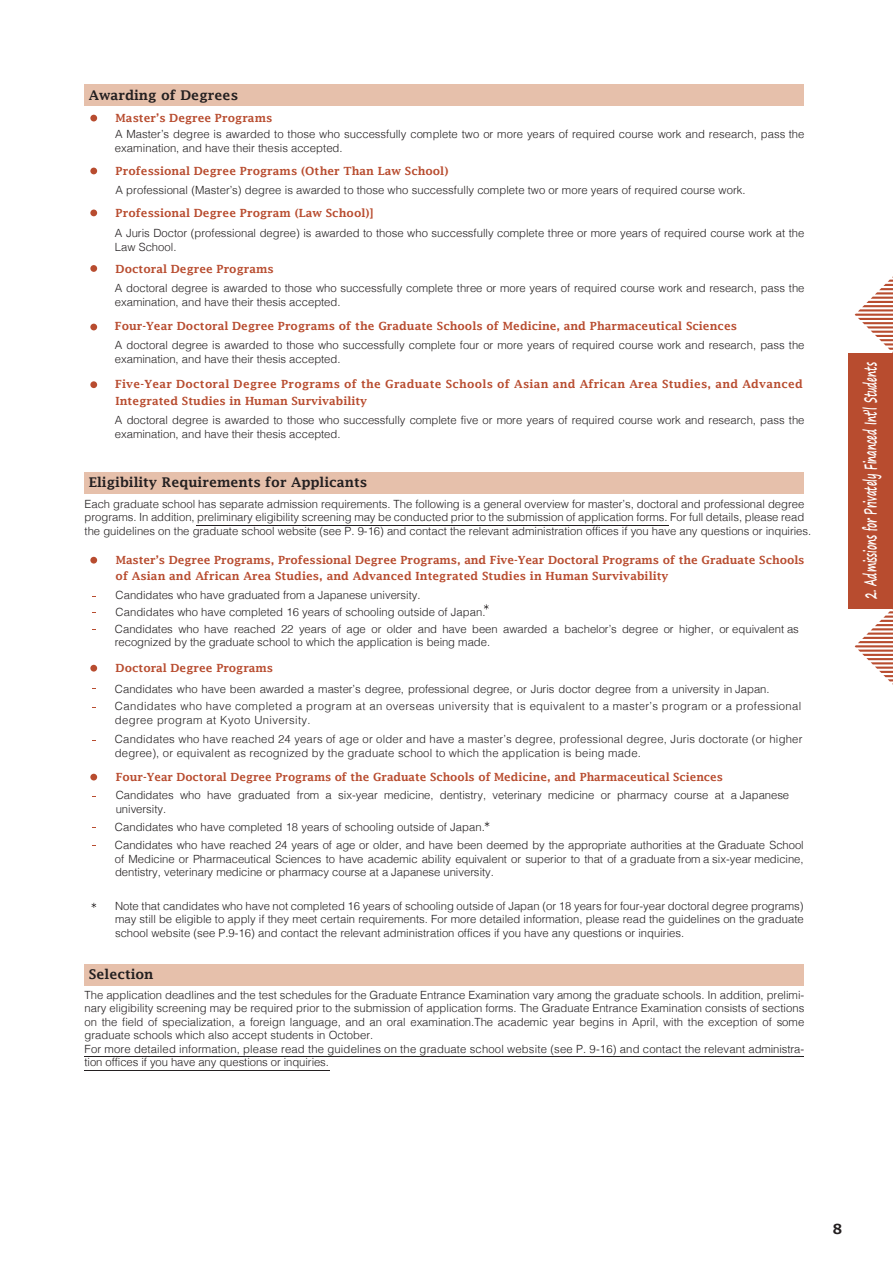
<style>
.page{position:relative;width:893px;height:1263px;background:#fff}
.page>*{position:absolute;margin:0;border:0;box-sizing:border-box;transform-origin:0 0}
.t1{font:700 16.95px "Segoe Print";color:#fff;scale:.54 1}
.t2{font:700 13.8px "Meiryo";color:#231f20}
.t3{font:600 13.5px "Lucida Fax";color:#231f20}
.t4{font:300 11.25px/13.5px "Helvetica";color:#231f20}
.t5{font:600 11.25px "Lucida Fax";color:#b84c2f}
.t6{font:300 11.25px/17.2px "Helvetica";letter-spacing:.035em;color:#231f20}
.t7{font:600 11.25px "Lucida Fax";letter-spacing:.02em;color:#b84c2f}
</style>
<div class="page">
<div style="left:85px;top:85px;width:719px;height:21px;background:#e6c0ab"></div>
<div style="left:85px;top:472px;width:719px;height:21px;background:#e6c0ab"></div>
<div style="left:85px;top:964px;width:719px;height:22px;background:#e6c0ab"></div>
<div style="left:90px;top:115px;width:7px;height:6px;background:#b84c2f;border-radius:50%"></div>
<div style="left:90px;top:168px;width:7px;height:6px;background:#b84c2f;border-radius:50%"></div>
<div style="left:90px;top:210px;width:7px;height:6px;background:#b84c2f;border-radius:50%"></div>
<div style="left:90px;top:265px;width:7px;height:7px;background:#b84c2f;border-radius:50%"></div>
<div style="left:90px;top:324px;width:7px;height:6px;background:#b84c2f;border-radius:50%"></div>
<div style="left:90px;top:381px;width:7px;height:7px;background:#b84c2f;border-radius:50%"></div>
<hr style="left:197px;top:525px;width:472px;height:1px;background:#231f20">
<div style="left:90px;top:557px;width:7px;height:7px;background:#b84c2f;border-radius:50%"></div>
<svg style="left:484px;top:604px;width:5px;height:5px"></svg>
<div style="left:90px;top:665px;width:7px;height:6px;background:#b84c2f;border-radius:50%"></div>
<div style="left:90px;top:774px;width:7px;height:6px;background:#b84c2f;border-radius:50%"></div>
<svg style="left:485px;top:822px;width:4px;height:5px"></svg>
<svg style="left:91px;top:903px;width:5px;height:5px"></svg>
<hr style="left:85px;top:1056px;width:719px;height:1px;background:#231f20">
<hr style="left:85px;top:1070px;width:245px;height:1px;background:#231f20">
<svg style="left:855px;top:276px;width:38px;height:77px"></svg>
<svg style="left:855px;top:608px;width:38px;height:77px"></svg>
<div style="left:848px;top:353px;width:45px;height:255px;background:#b84c2f"></div>
<p class="t3" style="left:89px;top:87px;width:151px">Awarding of Degrees</p>
<p class="t5" style="left:116px;top:111px;width:158px">Master’s Degree Programs</p>
<p class="t4" style="left:115px;top:126px;width:691px">A Master’s degree is awarded to those who successfully complete two or more years of required course work and research, pass the examination, and have their thesis accepted.</p>
<p class="t5" style="left:116px;top:165px;width:334px">Professional Degree Programs (Other Than Law School)</p>
<p class="t4" style="left:116px;top:182px;width:631px">A professional (Master’s) degree is awarded to those who successfully complete two or more years of required course work.</p>
<p class="t5" style="left:116px;top:207px;width:260px">Professional Degree Program (Law School)]</p>
<p class="t4" style="left:115px;top:225px;width:691px">A Juris Doctor (professional degree) is awarded to those who successfully complete three or more years of required course work at the<br>Law School.</p>
<p class="t5" style="left:116px;top:262px;width:160px">Doctoral Degree Programs</p>
<p class="t4" style="left:115px;top:280px;width:691px">A doctoral degree is awarded to those who successfully complete three or more years of required course work and research, pass the examination, and have their thesis accepted.</p>
<p class="t4" style="left:115px;top:337px;width:691px">A doctoral degree is awarded to those who successfully complete four or more years of required course work and research, pass the examination, and have their thesis accepted.</p>
<p class="t5" style="left:115px;top:319px;width:624px">Four-Year Doctoral Degree Programs of the Graduate Schools of Medicine, and Pharmaceutical Sciences</p>
<p class="t7" style="left:115px;top:377px;width:689px">Five-Year Doctoral Degree Programs of the Graduate Schools of Asian and African Area Studies, and Advanced</p>
<p class="t5" style="left:116px;top:394px;width:253px">Integrated Studies in Human Survivability</p>
<p class="t4" style="left:115px;top:413px;width:691px">A doctoral degree is awarded to those who successfully complete five or more years of required course work and research, pass the examination, and have their thesis accepted.</p>
<p class="t3" style="left:89px;top:474px;width:280px">Eligibility Requirements for Applicants</p>
<p class="t4" style="left:85px;top:496px;width:728px">Each graduate school has separate admission requirements. The following is a general overview for master’s, doctoral and professional degree programs. In addition, preliminary eligibility screening may be conducted prior to the submission of application forms. For full details, please read the guidelines on the graduate school website (see P. 9-16) and contact the relevant administration offices if you have any questions or inquiries.</p>
<p class="t5" style="left:116px;top:553px;width:690px">Master’s Degree Programs, Professional Degree Programs, and Five-Year Doctoral Programs of the Graduate Schools</p>
<p class="t5" style="left:116px;top:570px;width:555px">of Asian and African Area Studies, and Advanced Integrated Studies in Human Survivability</p>
<p class="t4" style="left:116px;top:585px;width:371px;line-height:17.2px">Candidates who have graduated from a Japanese university.<br>Candidates who have completed 16 years of schooling outside of Japan.</p>
<p class="t4" style="left:115px;top:621px;width:685px">Candidates who have reached 22 years of age or older and have been awarded a bachelor’s degree or higher, or equivalent as recognized by the graduate school to which the application is being made.</p>
<p class="t6" style="left:115px;top:680px;width:688px">Candidates who have been awarded a master’s degree, professional degree, or Juris doctor degree from a university in Japan.<br>Candidates who have completed a program at an overseas university that is equivalent to a master’s program or a professional</p>
<p class="t4" style="left:115px;top:709px;width:689px;line-height:19.5px">degree program at Kyoto University.<br>Candidates who have reached 24 years of age or older and have a master’s degree, professional degree, Juris doctorate (or higher</p>
<p class="t4" style="left:115px;top:745px;width:527px">degree), or equivalent as recognized by the graduate school to which the application is being made.</p>
<p class="t4" style="left:116px;top:788px;width:675px">Candidates who have graduated from a six-year medicine, dentistry, veterinary medicine or pharmacy course at a Japanese university.</p>
<p class="t4" style="left:115px;top:837px;width:690px;text-align:justify">Candidates who have reached 24 years of age or older, and have been deemed by the appropriate authorities at the Graduate School of Medicine or Pharmaceutical Sciences to have academic ability equivalent or superior to that of a graduate from a six-year medicine, dentistry, veterinary medicine or pharmacy course at a Japanese university.</p>
<p class="t4" style="left:115px;top:898px;width:690px;text-align:justify">Note that candidates who have not completed 16 years of schooling outside of Japan (or 18 years for four-year doctoral degree programs) may still be eligible to apply if they meet certain requirements. For more detailed information, please read the guidelines on the graduate school website (see P.9-16) and contact the relevant administration offices if you have any questions or inquiries.</p>
<p class="t5" style="left:116px;top:661px;width:159px">Doctoral Degree Programs</p>
<p class="t5" style="left:116px;top:770px;width:609px">Four-Year Doctoral Degree Programs of the Graduate Schools of Medicine, and Pharmaceutical Sciences</p>
<p class="t4" style="left:115px;top:819px;width:371px">Candidates who have completed 18 years of schooling outside of Japan.</p>
<p class="t3" style="left:89px;top:967px;width:66px">Selection</p>
<p class="t4" style="left:85px;top:987px;width:721px">The application deadlines and the test schedules for the Graduate Entrance Examination vary among the graduate schools. In addition, prelimi&shy;nary eligibility screening may be required prior to the submission of application forms. The Graduate Entrance Examination consists of sections on the field of specialization, a foreign language, and an oral examination.The academic year begins in April, with the exception of some graduate schools which also accept students in October.<br>For more detailed information, please read the guidelines on the graduate school website (see P. 9-16) and contact the relevant administra&shy;tion offices if you have any questions or inquiries.</p>
<h1 class="t1" style="left:855px;top:599px;width:439px;rotate:-90deg">2. Admissions for Privately Financed Int’l Students</h1>
<p class="t2" style="left:833px;top:1221px;width:11px">8</p>
</div>
